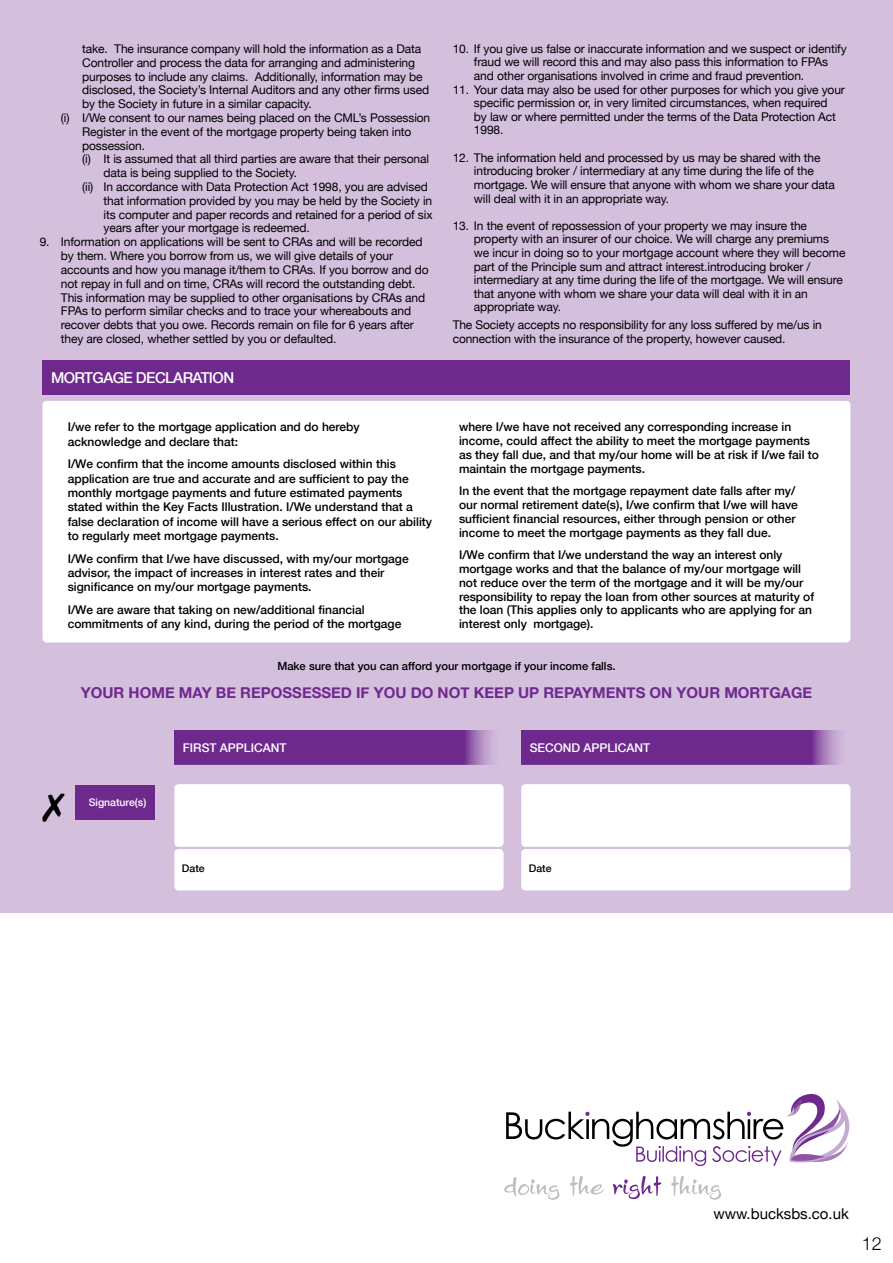
<style>
.page{position:relative;width:893px;height:1263px;background:#fff}
.page>*{position:absolute;margin:0;border:0;box-sizing:border-box;transform-origin:0 0}
.t1{font:300 18px "Helvetica Neue";color:#000}
.t2{font:700 15px "Helvetica Neue";color:#6e298d}
.t3{font:500 15px "Helvetica Neue";letter-spacing:-.04em;color:#fff}
.t4{font:15px "Helvetica Neue";color:#000}
.t5{font:12px/13.6px "Helvetica Neue";letter-spacing:-.01em;color:#000}
.t6{font:500 12px/13.8px "Helvetica Neue";color:#000}
.t7{font:500 12px "Helvetica Neue";color:#fff}
.t8{font:500 11.25px "Helvetica Neue";color:#000}
.t9{font:500 10.5px "Helvetica Neue";color:#fff}
.t10{font:500 10.5px "Helvetica Neue";color:#000}
</style>
<div class="page">
<div style="left:0;top:0;width:893px;height:913px;background:#d4bfdd"></div>
<svg style="left:506px;top:1094px;width:344px;height:72px"></svg>
<svg style="left:570px;top:1176px;width:34px;height:20px"></svg>
<svg style="left:671px;top:1176px;width:50px;height:23px"></svg>
<svg style="left:613px;top:1176px;width:49px;height:23px"></svg>
<svg style="left:504px;top:1177px;width:55px;height:23px"></svg>
<div style="left:75px;top:785px;width:80px;height:34px;background:#6e298d"></div>
<div style="left:43px;top:401px;width:807px;height:241px;background:#fff;border-radius:4px"></div>
<div style="left:174px;top:730px;width:328px;height:34px;background:#6e298d"></div>
<div style="left:521px;top:730px;width:328px;height:34px;background:#6e298d"></div>
<div style="left:174px;top:784px;width:330px;height:63px;background:#fff;border-radius:4px"></div>
<div style="left:521px;top:784px;width:329px;height:63px;background:#fff;border-radius:4px"></div>
<div style="left:174px;top:849px;width:330px;height:41px;background:#fff;border-radius:4px"></div>
<div style="left:521px;top:849px;width:329px;height:41px;background:#fff;border-radius:4px"></div>
<div style="left:43px;top:360px;width:807px;height:34px;background:#6e298d"></div>
<p class="t5" style="left:82px;top:42px;width:340px">take. The insurance company will hold the information as a Data</p>
<p class="t5" style="left:82px;top:56px;width:334px">Controller and process the data for arranging and administering</p>
<p class="t5" style="left:82px;top:70px;width:342px">purposes to include any claims. Additionally, information may be</p>
<p class="t5" style="left:82px;top:84px;width:348px">disclosed, the Society’s Internal Auditors and any other firms used</p>
<p class="t5" style="left:82px;top:98px;width:231px">by the Society in future in a similar capacity.</p>
<p class="t5" style="left:61px;top:112px;width:371px">(i) I/We consent to our names being placed on the CML’s Possession</p>
<p class="t5" style="left:82px;top:125px;width:331px">Register in the event of the mortgage property being taken into</p>
<p class="t5" style="left:82px;top:139px;width:64px">possession.</p>
<p class="t5" style="left:82px;top:153px;width:348px">(i) It is assumed that all third parties are aware that their personal</p>
<p class="t5" style="left:103px;top:167px;width:195px">data is being supplied to the Society.</p>
<p class="t5" style="left:82px;top:181px;width:347px">(ii) In accordance with Data Protection Act 1998, you are advised</p>
<p class="t5" style="left:103px;top:194px;width:330px">that information provided by you may be held by the Society in</p>
<p class="t5" style="left:103px;top:208px;width:331px">its computer and paper records and retained for a period of six</p>
<p class="t5" style="left:103px;top:222px;width:208px">years after your mortgage is redeemed.</p>
<p class="t5" style="left:61px;top:236px;width:369px;text-indent:-21px">9. Information on applications will be sent to CRAs and will be recorded by them. Where you borrow from us, we will give details of your accounts and how you manage it/them to CRAs. If you borrow and do not repay in full and on time, CRAs will record the outstanding debt.<br>This information may be supplied to other organisations by CRAs and FPAs to perform similar checks and to trace your whereabouts and recover debts that you owe. Records remain on file for 6 years after they are closed, whether settled by you or defaulted.</p>
<p class="t3" style="left:51px;top:366px;width:185px">MORTGAGE DECLARATION</p>
<p class="t5" style="left:474px;top:42px;width:374px;text-indent:-21px">10. If you give us false or inaccurate information and we suspect or identify fraud we will record this and may also pass this information to FPAs and other organisations involved in crime and fraud prevention.</p>
<p class="t5" style="left:474px;top:83px;width:373px;text-indent:-21px">11. Your data may also be used for other purposes for which you give your specific permission or, in very limited circumstances, when required<br>by law or where permitted under the terms of the Data Protection Act 1998.</p>
<p class="t5" style="left:474px;top:151px;width:363px;text-indent:-21px">12. The information held and processed by us may be shared with the introducing broker / intermediary at any time during the life of the mortgage. We will ensure that anyone with whom we share your data will deal with it in an appropriate way.</p>
<p class="t5" style="left:474px;top:219px;width:373px;text-indent:-21px">13. In the event of repossession of your property we may insure the property with an insurer of our choice. We will charge any premiums we incur in doing so to your mortgage account where they will become part of the Principle sum and attract interest.introducing broker / intermediary at any time during the life of the mortgage. We will ensure that anyone with whom we share your data will deal with it in an appropriate way.</p>
<p class="t5" style="left:453px;top:319px;width:371px">The Society accepts no responsibility for any loss suffered by me/us in connection with the insurance of the property, however caused.</p>
<p class="t6" style="left:459px;top:420px;width:361px">where I/we have not received any corresponding increase in income, could affect the ability to meet the mortgage payments as they fall due, and that my/our home will be at risk if I/we fail to maintain the mortgage payments.</p>
<p class="t6" style="left:459px;top:483px;width:340px">In the event that the mortgage repayment date falls after my/ our normal retirement date(s), I/we confirm that I/we will have sufficient financial resources, either through pension or other income to meet the mortgage payments as they fall due.</p>
<p class="t6" style="left:459px;top:547px;width:357px">I/We confirm that I/we understand the way an interest only mortgage works and that the balance of my/our mortgage will not reduce over the term of the mortgage and it will be my/our responsibility to repay the loan from other sources at maturity of the loan (This applies only to applicants who are applying for an interest only mortgage).</p>
<p class="t8" style="left:277px;top:657px;width:340px">Make sure that you can afford your mortgage if your income falls.</p>
<p class="t2" style="left:81px;top:681px;width:733px">YOUR HOME MAY BE REPOSSESSED IF YOU DO NOT KEEP UP REPAYMENTS ON YOUR MORTGAGE</p>
<p class="t6" style="left:68px;top:419px;width:294px;line-height:14.2px">I/we refer to the mortgage application and do hereby acknowledge and declare that:</p>
<p class="t6" style="left:68px;top:456px;width:366px;line-height:14.2px">I/We confirm that the income amounts disclosed within this application are true and accurate and are sufficient to pay the monthly mortgage payments and future estimated payments stated within the Key Facts Illustration. I/We understand that a false declaration of income will have a serious effect on our ability to regularly meet mortgage payments.</p>
<p class="t6" style="left:68px;top:551px;width:343px;line-height:14.2px">I/We confirm that I/we have discussed, with my/our mortgage advisor, the impact of increases in interest rates and their significance on my/our mortgage payments.</p>
<p class="t6" style="left:68px;top:602px;width:335px;line-height:14.2px">I/We are aware that taking on new/additional financial commitments of any kind, during the period of the mortgage</p>
<p class="t9" style="left:89px;top:794px;width:59px">Signature(s)</p>
<p class="t7" style="left:183px;top:738px;width:105px">FIRST APPLICANT</p>
<p class="t7" style="left:530px;top:738px;width:122px">SECOND APPLICANT</p>
<p class="t10" style="left:182px;top:859px;width:24px">Date</p>
<p class="t10" style="left:529px;top:859px;width:24px">Date</p>
<p class="t4" style="left:713px;top:1202px;width:137px">www.bucksbs.co.uk</p>
<h1 class="t1" style="left:862px;top:1229px;width:22px">12</h1>
</div>
